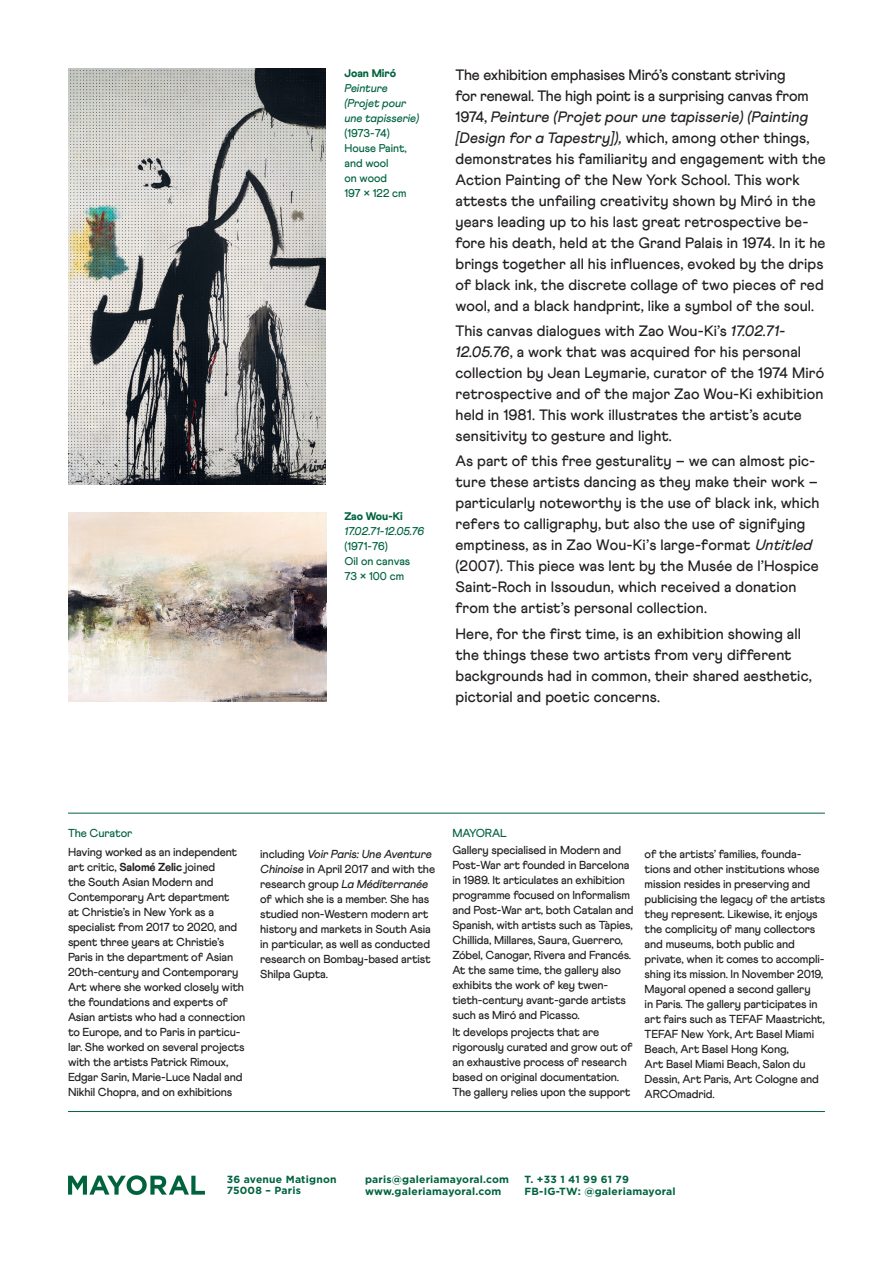
<style>
.page{position:relative;width:893px;height:1263px;background:#fff}
.page>*{position:absolute;margin:0;border:0;box-sizing:border-box;transform-origin:0 0}
.Body_Text{font:500 15px/21px "Athletics";letter-spacing:.01em;color:#231f20}
.t1{font:500 11.55px/15px "Athletics";letter-spacing:-.01em;color:#231f20}
.t2{font:500 11.55px "Athletics";letter-spacing:-.015em;color:#00633e}
.t3{font:500 11.25px/15px "Athletics";color:#00633e}
.t4{font:italic 500 11.25px/15px "Athletics";color:#00633e}
.t5{font:900 11.25px "Athletics";color:#00633e}
.t6{font:700 10.35px/11.6px "Gotham";letter-spacing:.02em;color:#00633e}
.s1{font-style:normal}
.s2{font-style:italic}
.s3{color:#00633e}
.s4{font-weight:800}
</style>
<div class="page">
<svg style="left:68px;top:1175px;width:137px;height:20px"></svg>
<hr style="left:68px;top:813px;width:757px;height:1px;background:#00633e">
<hr style="left:68px;top:1111px;width:757px;height:1px;background:#00633e">
<img style="left:68px;top:513px;width:258px;height:189px">
<img style="left:68px;top:68px;width:258px;height:416px">
<p class="t5" style="left:344px;top:66px;width:53px">Joan Miró</p>
<p class="t4" style="left:344px;top:81px;width:76px">Peinture (Projet pour une tapisserie) <span class="s1">(1973-74)</span></p>
<p class="t3" style="left:344px;top:141px;width:64px">House Paint, and wool<br>on wood</p>
<p class="t3" style="left:344px;top:186px;width:64px">197 × 122 cm</p>
<p class="t5" style="left:344px;top:509px;width:60px">Zao Wou-Ki</p>
<p class="t4" style="left:344px;top:524px;width:81px">17.02.71-12.05.76</p>
<p class="t3" style="left:344px;top:539px;width:45px">(1971-76)</p>
<p class="t3" style="left:344px;top:554px;width:67px">Oil on canvas</p>
<p class="t3" style="left:344px;top:569px;width:61px">73 × 100 cm</p>
<p class="Body_Text" style="left:455px;top:64px;width:372px">The exhibition emphasises Miró’s constant striving<br>for renewal. The high point is a surprising canvas from 1974, <span class="s2">Peinture (Projet pour une tapisserie) (Painting [Design for a Tapestry]),</span> which, among other things, demonstrates his familiarity and engagement with the Action Painting of the New York School. This work attests the unfailing creativity shown by Miró in the years leading up to his last great retrospective be&shy;fore his death, held at the Grand Palais in 1974. In it he brings together all his influences, evoked by the drips of black ink, the discrete collage of two pieces of red wool, and a black handprint, like a symbol of the soul.</p>
<p class="Body_Text" style="left:455px;top:321px;width:370px">This canvas dialogues with Zao Wou-Ki’s <span class="s2">17.02.71- 12.05.76</span>, a work that was acquired for his personal collection by Jean Leymarie, curator of the 1974 Miró retrospective and of the major Zao Wou-Ki exhibition held in 1981. This work illustrates the artist’s acute sensitivity to gesture and light.</p>
<p class="Body_Text" style="left:455px;top:451px;width:366px">As part of this free gesturality – we can almost pic&shy;ture these artists dancing as they make their work – particularly noteworthy is the use of black ink, which refers to calligraphy, but also the use of signifying emptiness, as in Zao Wou-Ki’s large-format <span class="s2">Untitled </span>(2007). This piece was lent by the Musée de l’Hospice Saint-Roch in Issoudun, which received a donation from the artist’s personal collection.</p>
<p class="Body_Text" style="left:455px;top:623px;width:358px">Here, for the first time, is an exhibition showing all the things these two artists from very different backgrounds had in common, their shared aesthetic, pictorial and poetic concerns.</p>
<p class="t1" style="left:68px;top:823px;width:171px;line-height:19.2px"><span class="s3">The Curator<br></span>Having worked as an independent</p>
<p class="t1" style="left:68px;top:859px;width:179px">art critic, <span class="s4">Salomé Zelic</span> joined<br>the South Asian Modern and<br>Contemporary Art department<br>at Christie’s in New York as a specialist from 2017 to 2020, and spent three years at Christie’s<br>Paris in the department of Asian<br>20th-century and Contemporary<br>Art where she worked closely with the foundations and experts of<br>Asian artists who had a connection to Europe, and to Paris in particu&shy;lar. She worked on several projects with the artists Patrick Rimoux,<br>Edgar Sarin, Marie-Luce Nadal and<br>Nikhil Chopra, and on exhibitions</p>
<p class="t1" style="left:260px;top:846px;width:176px">including <span class="s2">Voir Paris: Une Aventure<br>Chinoise</span> in April 2017 and with the research group <span class="s2">La Méditerranée </span>of which she is a member. She has studied non-Western modern art history and markets in South Asia in particular, as well as conducted research on Bombay-based artist<br>Shilpa Gupta.</p>
<p class="t2" style="left:452px;top:826px;width:56px">MAYORAL</p>
<p class="t1" style="left:452px;top:842px;width:183px">Gallery specialised in Modern and Post-War art founded in Barcelona in 1989. It articulates an exhibition programme focused on Informalism and Post-War art, both Catalan and Spanish, with artists such as Tàpies, Chillida, Millares, Saura, Guerrero, Zóbel, Canogar, Rivera and Francés.<br>At the same time, the gallery also exhibits the work of key twen&shy;tieth-century avant-garde artists such as Miró and Picasso.</p>
<p class="t1" style="left:452px;top:1024px;width:182px">It develops projects that are rigorously curated and grow out of an exhaustive process of research based on original documentation.<br>The gallery relies upon the support</p>
<p class="t1" style="left:645px;top:846px;width:182px">of the artists’ families, founda&shy;tions and other institutions whose mission resides in preserving and publicising the legacy of the artists they represent. Likewise, it enjoys the complicity of many collectors and museums, both public and private, when it comes to accompli&shy;shing its mission. In November 2019,<br>Mayoral opened a second gallery<br>in Paris. The gallery participates in art fairs such as TEFAF Maastricht,<br>TEFAF New York, Art Basel Miami<br>Beach, Art Basel Hong Kong,<br>Art Basel Miami Beach, Salon du<br>Dessin, Art Paris, Art Cologne and<br>ARCOmadrid.</p>
<p class="t6" style="left:227px;top:1173px;width:111px">36 avenue Matignon</p>
<p class="t6" style="left:227px;top:1185px;width:76px">75008 – Paris</p>
<p class="t6" style="left:525px;top:1174px;width:153px">T. +33 1 41 99 61 79<br>FB-IG-TW: @galeriamayoral</p>
<p class="t6" style="left:365px;top:1174px;width:146px">paris@galeriamayoral.com www.galeriamayoral.com</p>
</div>
